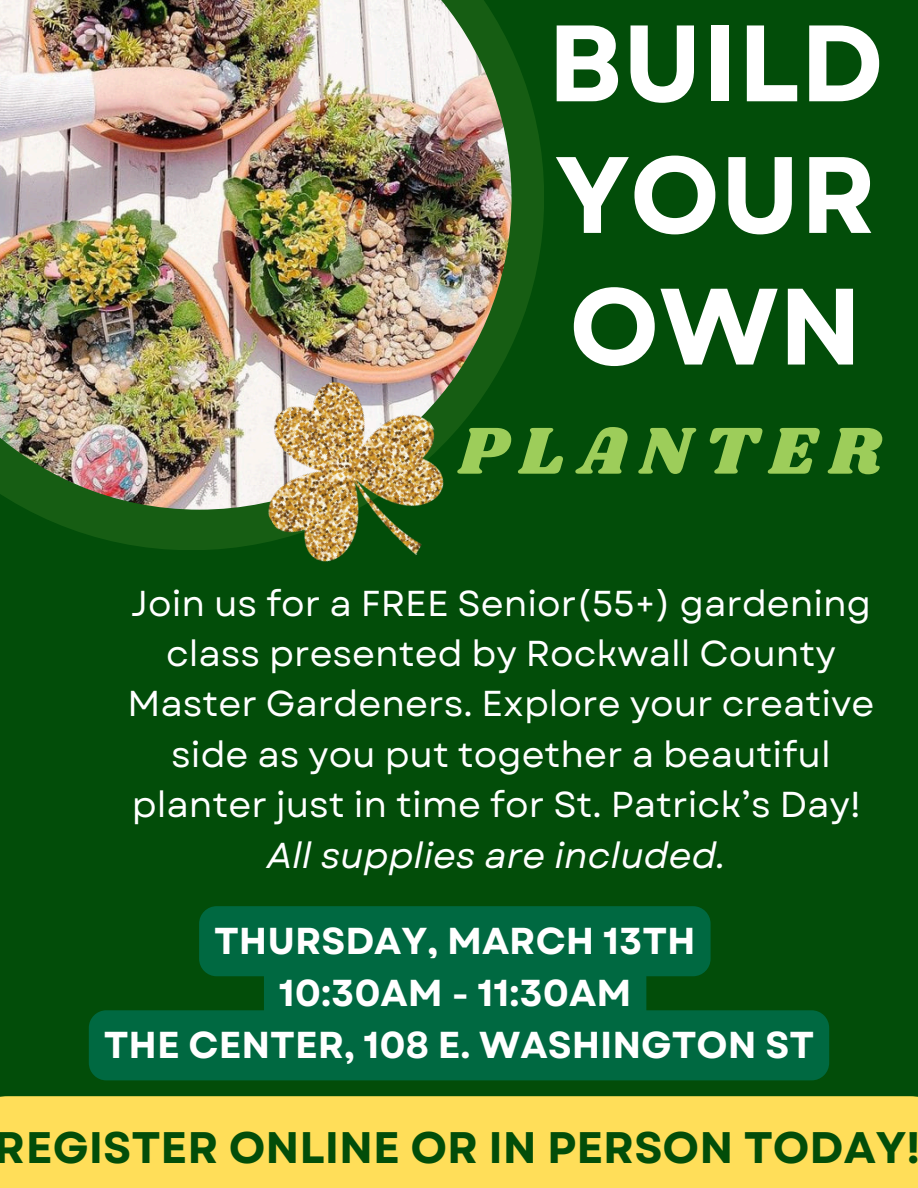
<style>
.page{position:relative;width:918px;height:1188px;background:#024d09}
.page>*{position:absolute;margin:0;border:0;box-sizing:border-box;transform-origin:0 0}
.t1{font:700 108.3px/131.7px "Garet";color:#fff;text-align:justify}
.t2{font:68.7px "Shrikhand";letter-spacing:.2em;color:#9dcd5a}
.t3{font:700 44.1px "Garet";color:#024d09}
.t4{font:700 37.5px "Garet";color:#fff}
.t5{font:36px/50.4px "Garet";color:#fff;text-align:center}
.t6{font:italic 36px "Garet";color:#fff}
</style>
<div class="page">
<div style="left:0;top:1096px;width:918px;height:92px;background:#ffde59"></div>
<svg style="left:29px;top:51px;width:515px;height:499px"></svg>
<img style="left:0;top:0;width:512px;height:510px">
<img style="left:226px;top:349px;width:259px;height:213px">
<div style="left:199px;top:906px;width:512px;height:70px;background:#006941;border-radius:18px"></div>
<div style="left:264px;top:958px;width:382px;height:70px;background:#006941;border-radius:18px"></div>
<div style="left:89px;top:1010px;width:740px;height:70px;background:#006941"></div>
<p class="t1" style="left:548px;top:-2px;width:338px">BUILD YOUR OWN</p>
<p class="t2" style="left:459px;top:403px;width:424px">PLANTER</p>
<p class="t5" style="left:128px;top:578px;width:748px">Join us for a FREE Senior(55+) gardening class presented by Rockwall County Master Gardeners. Explore your creative side as you put together a beautiful planter just in time for St. Patrick’s Day!</p>
<h2 class="t6" style="left:267px;top:829px;width:460px">All supplies are included.</h2>
<p class="t4" style="left:214px;top:914px;width:483px">THURSDAY, MARCH 13TH</p>
<h4 class="t4" style="left:279px;top:966px;width:354px">10:30AM - 11:30AM</h4>
<h4 class="t4" style="left:104px;top:1018px;width:712px">THE CENTER, 108 E. WASHINGTON ST</h4>
<h4 class="t3" style="left:-5px;top:1116px;width:927px">REGISTER ONLINE OR IN PERSON TODAY!</h4>
</div>
